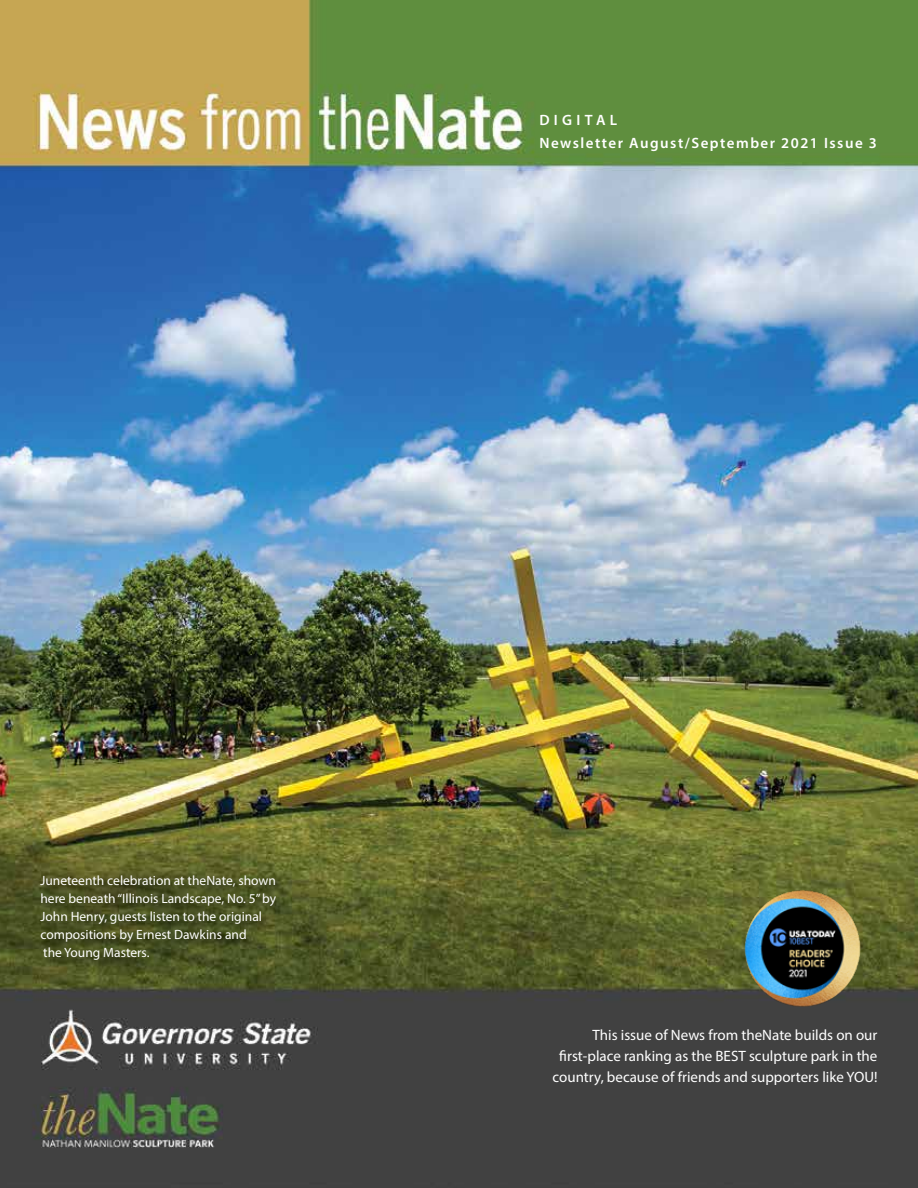
<style>
.page{position:relative;width:918px;height:1188px;background:#fff}
.page>*{position:absolute;margin:0;border:0;box-sizing:border-box;transform-origin:0 0}
.t1{font:15px/21px "Myriad Pro";color:#fff;text-align:right}
.t2{font:600 15px/22.5px "Myriad Pro";letter-spacing:.1em;color:#fff}
.t3{font:13.5px/18px "Myriad Pro";color:#fff}
</style>
<div class="page">
<img style="left:0;top:0;width:918px;height:1188px">
<div style="left:38px;top:873px;width:250px;height:99px;background:#000;opacity:.85"></div>
<img style="left:729px;top:875px;width:146px;height:146px">
<p class="t2" style="left:539px;top:108px;width:339px">DIGITAL<br>Newsletter August/September 2021 Issue 3</p>
<p class="t3" style="left:40px;top:871px;width:237px">Juneteenth celebration at theNate, shown here beneath “Illinois Landscape, No. 5” by John Henry, guests listen to the original compositions by Ernest Dawkins and<br>the Young Masters.</p>
<p class="t1" style="left:553px;top:1024px;width:326px">This issue of News from theNate builds on our first-place ranking as the BEST sculpture park in the country, because of friends and supporters like YOU!</p>
</div>
